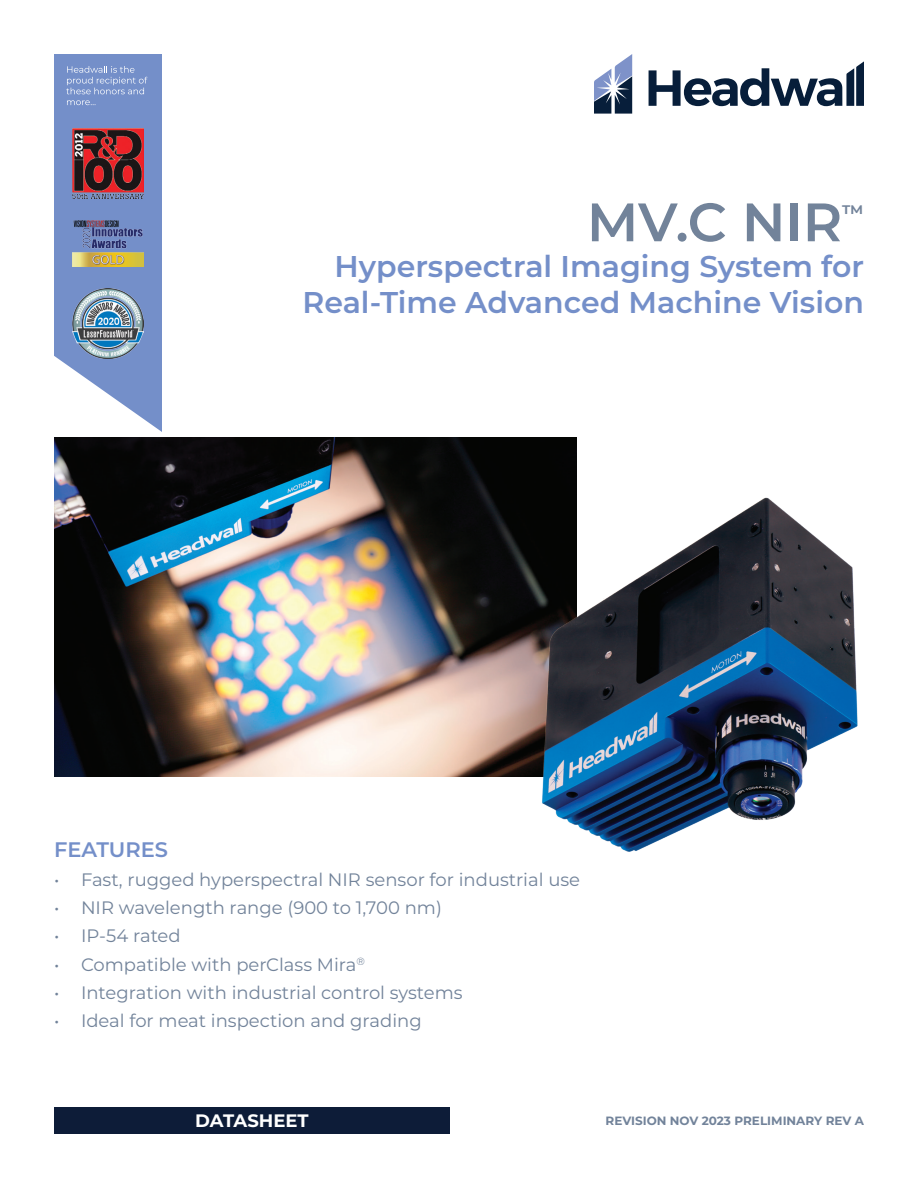
<style>
.page{position:relative;width:918px;height:1188px;background:#fff}
.page>*{position:absolute;margin:0;border:0;box-sizing:border-box;transform-origin:0 0}
.t1{font:600 54px "Montserrat";color:#72839a}
.t2{font:600 30px/36px "Montserrat";color:#748fc9;text-align:right}
.t3{font:600 21px "Montserrat";color:#748fc9}
.t4{font:600 21px "Montserrat";color:#72839a}
.t5{font:18px "Montserrat";color:#72839a}
.t6{font:700 18px "Montserrat";color:#fff}
.t7{font:700 12px "Montserrat";color:#72839a}
</style>
<div class="page">
<svg style="left:649px;top:61px;width:215px;height:45px"></svg>
<svg style="left:594px;top:54px;width:38px;height:60px"></svg>
<svg style="left:54px;top:54px;width:108px;height:378px"></svg>
<img style="left:73px;top:129px;width:70px;height:70px">
<img style="left:73px;top:220px;width:70px;height:47px">
<img style="left:73px;top:289px;width:70px;height:69px">
<div style="left:54px;top:1107px;width:396px;height:27px;background:#0d1c38"></div>
<img style="left:54px;top:438px;width:522px;height:339px">
<img style="left:537px;top:494px;width:321px;height:358px">
<p class="t1" style="left:587px;top:184px;width:257px">MV.C NIR</p>
<p class="t4" style="left:842px;top:198px;width:23px">™</p>
<p class="t2" style="left:303px;top:247px;width:563px">Hyperspectral Imaging System for<br>Real-Time Advanced Machine Vision</p>
<p class="t3" style="left:54px;top:835px;width:116px">FEATURES</p>
<p class="t5" style="left:54px;top:867px;width:528px">• Fast, rugged hyperspectral NIR sensor for industrial use</p>
<p class="t5" style="left:54px;top:895px;width:389px">• NIR wavelength range (900 to 1,700 nm)</p>
<p class="t5" style="left:54px;top:924px;width:128px">• IP-54 rated</p>
<p class="t5" style="left:54px;top:952px;width:313px">• Compatible with perClass Mira<sup>®</sup></p>
<p class="t5" style="left:54px;top:980px;width:410px">• Integration with industrial control systems</p>
<p class="t5" style="left:54px;top:1009px;width:369px">• Ideal for meat inspection and grading</p>
<p class="t6" style="left:195px;top:1107px;width:115px">DATASHEET</p>
<p class="t7" style="left:606px;top:1113px;width:260px">REVISION NOV 2023 PRELIMINARY REV A</p>
</div>
